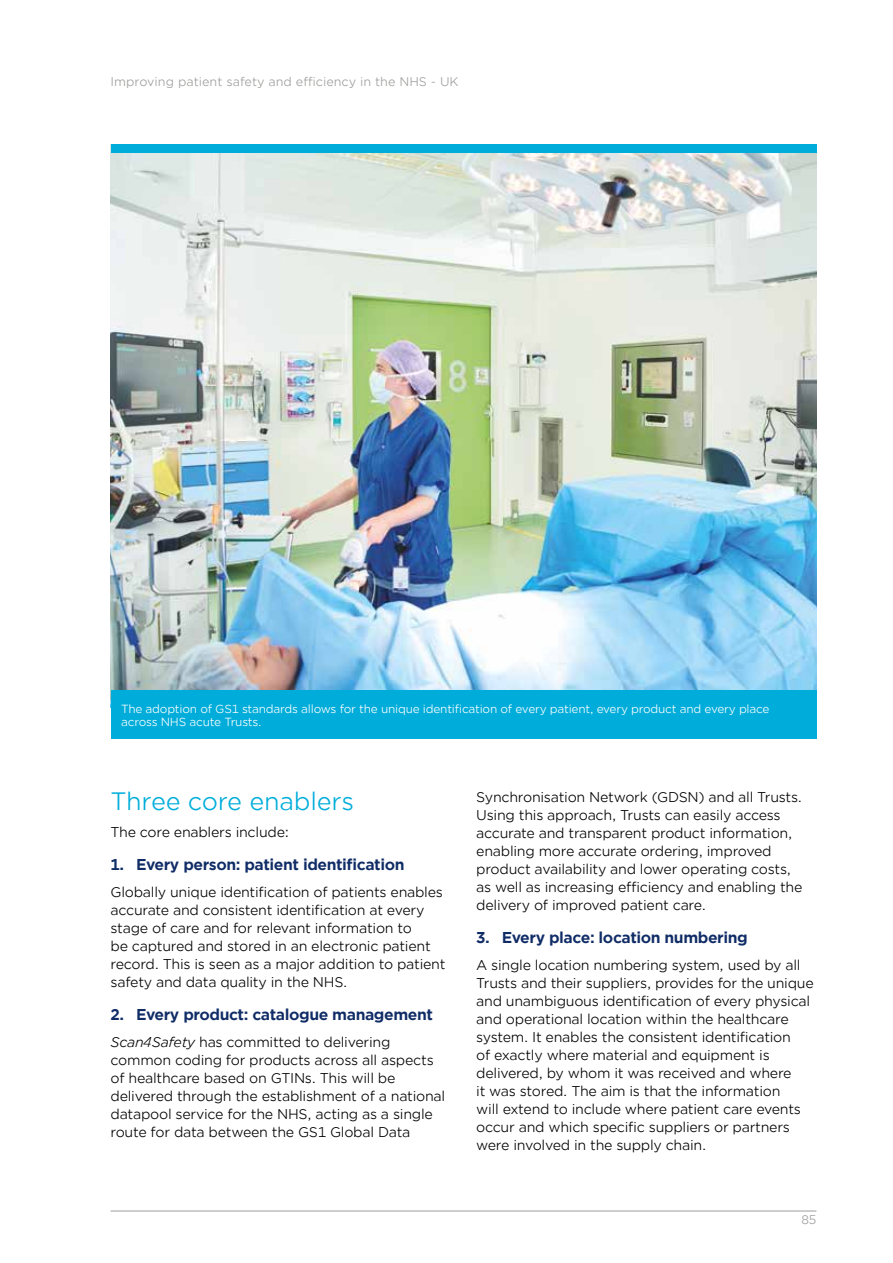
<style>
.page{position:relative;width:893px;height:1263px;background:#fff}
.page>*{position:absolute;margin:0;border:0;box-sizing:border-box;transform-origin:0 0}
.t1{font:24px "Gotham Office";letter-spacing:-.01em;color:#00adda}
.t2{font:700 15px "Gotham Office";letter-spacing:-.03em;color:#102c66}
.t3{font:13.5px/18px "Gotham Office";letter-spacing:-.02em;color:#000}
.t4{font:12px "Gotham Office";color:#9d9d9c}
.t5{font:11.25px/13.5px "Gotham Office";letter-spacing:-.02em;color:#fff}
.s1{font-style:italic}
</style>
<div class="page">
<img style="left:111px;top:153px;width:705px;height:537px">
<div style="left:111px;top:690px;width:705px;height:49px;background:#00adda"></div>
<div style="left:111px;top:145px;width:705px;height:8px;background:#00adda"></div>
<hr style="left:111px;top:1210px;width:705px;height:1px;background:#9d9d9c">
<p class="t4" style="left:111px;top:73px;width:350px">Improving patient safety and efficiency in the NHS - UK</p>
<p class="t5" style="left:121px;top:701px;width:650px">The adoption of GS1 standards allows for the unique identification of every patient, every product and every place across NHS acute Trusts.</p>
<h1 class="t1" style="left:111px;top:785px;width:245px">Three core enablers</h1>
<p class="t3" style="left:111px;top:823px;width:180px">The core enablers include:</p>
<p class="t2" style="left:111px;top:854px;width:295px">1. Every person: patient identification</p>
<p class="t3" style="left:111px;top:883px;width:336px">Globally unique identification of patients enables accurate and consistent identification at every stage of care and for relevant information to<br>be captured and stored in an electronic patient record. This is seen as a major addition to patient safety and data quality in the NHS.</p>
<p class="t2" style="left:111px;top:1004px;width:324px">2. Every product: catalogue management</p>
<p class="t3" style="left:111px;top:1032px;width:336px"><span class="s1">Scan4Safety</span> has committed to delivering common coding for products across all aspects of healthcare based on GTINs. This will be delivered through the establishment of a national datapool service for the NHS, acting as a single route for data between the GS1 Global Data</p>
<p class="t3" style="left:476px;top:787px;width:328px">Synchronisation Network (GDSN) and all Trusts.<br>Using this approach, Trusts can easily access accurate and transparent product information, enabling more accurate ordering, improved product availability and lower operating costs, as well as increasing efficiency and enabling the delivery of improved patient care.</p>
<p class="t2" style="left:476px;top:927px;width:273px">3. Every place: location numbering</p>
<p class="t3" style="left:476px;top:955px;width:339px">A single location numbering system, used by all Trusts and their suppliers, provides for the unique and unambiguous identification of every physical and operational location within the healthcare system. It enables the consistent identification<br>of exactly where material and equipment is delivered, by whom it was received and where<br>it was stored. The aim is that the information<br>will extend to include where patient care events occur and which specific suppliers or partners were involved in the supply chain.</p>
<p class="t4" style="left:801px;top:1212px;width:17px">85</p>
</div>
